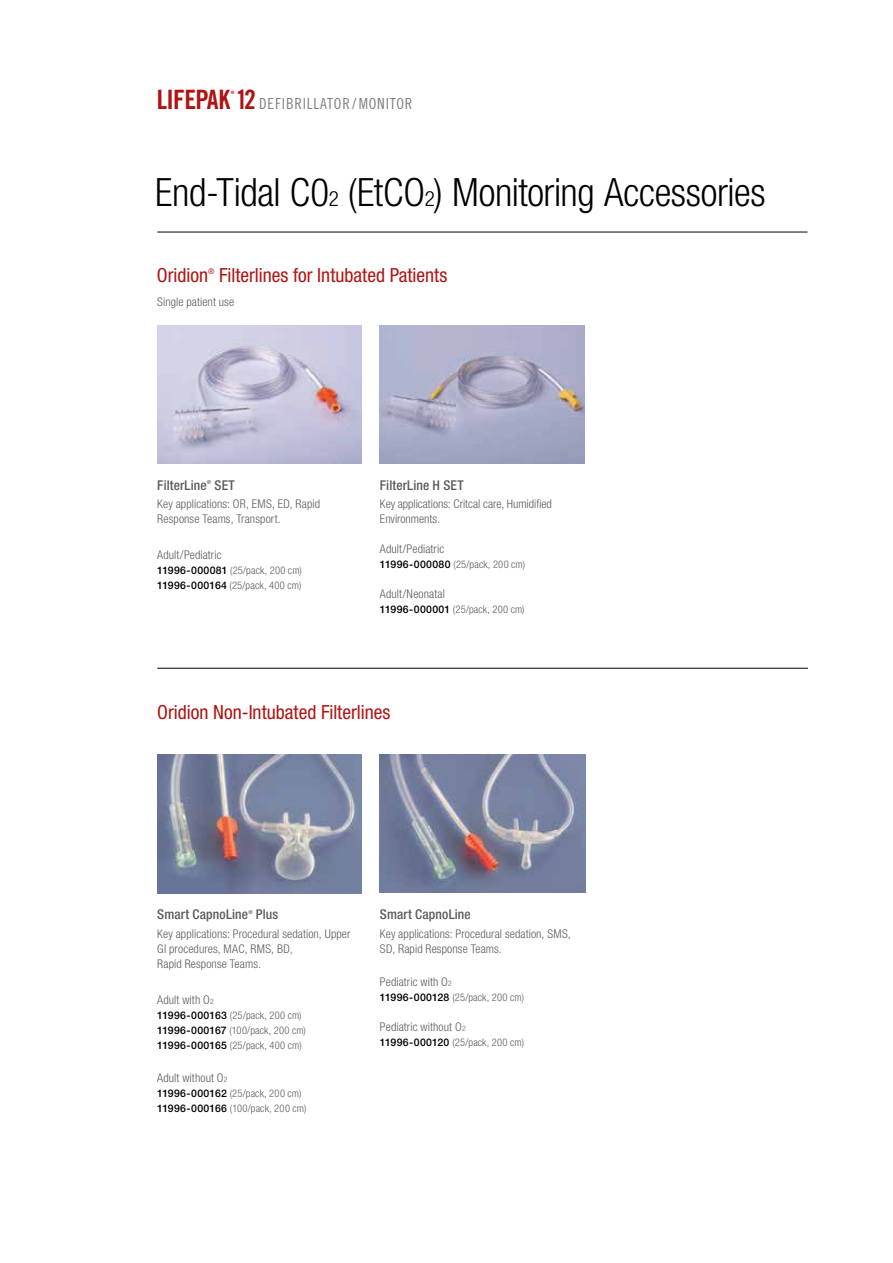
<style>
.page{position:relative;width:893px;height:1263px;background:#fff}
.page>*{position:absolute;margin:0;border:0;box-sizing:border-box;transform-origin:0 0}
.t1{font:300 condensed 39px "Helvetica Neue LTW1 G";letter-spacing:-.01em;color:#000}
.t2{font:26.7px "Trade Gothic LT Std Bd Cn 20";letter-spacing:-.025em;color:#af1413}
.t3{font:condensed 19.5px "Helvetica Neue LTW1 G";color:#af1413}
.t4{font:15.3px "Trade Gothic LT Std Cn 18";letter-spacing:.05em;color:#7f8181}
.t5{font:500 condensed 13.5px "Helvetica Neue LTW1 G";letter-spacing:.01em;color:#5a5c5b}
.t6{font:300 condensed 12px/15px "Helvetica Neue LTW1 G";letter-spacing:.01em;color:#5a5c5b}
.t7{font:300 condensed 10.5px/15px "Helvetica Neue LTW1 G";letter-spacing:.015em;color:#5a5c5b}
.t8{font:condensed 7.8px "Helvetica Neue LTW1 G";color:#af1413}
.t9{font:500 condensed 5.4px "Helvetica Neue LTW1 G";color:#5a5c5b}
.t10{font:4.65px "Trade Gothic LT Std Bd Cn 20";color:#af1413}
.s1{font-family:"Trade Gothic LT Std Bd Cn 20";font-size:26.7px;color:#af1413}
.s2{font-size:21px}
.s3{font-weight:500;font-stretch:normal;color:#000}
.s4{font-size:7.5px}
</style>
<div class="page">
<hr style="left:157px;top:232px;width:650px;height:1px;background:#000">
<img style="left:157px;top:325px;width:205px;height:138px">
<img style="left:157px;top:754px;width:205px;height:139px">
<img style="left:380px;top:754px;width:205px;height:139px">
<img style="left:380px;top:325px;width:204px;height:139px">
<hr style="left:157px;top:668px;width:651px;height:1px;background:#000">
<h2 class="t2" style="left:157px;top:84px;width:75px">LIFEPAK</h2>
<p class="t10" style="left:231px;top:89px;width:5px">®</p>
<p class="t4" style="left:236px;top:95px;width:178px"><span class="s1">12</span> DEFIBRILLATOR/MONITOR</p>
<h1 class="t1" style="left:155px;top:170px;width:612px">End-Tidal C0<span class="s2">2</span> (EtCO<span class="s2">2</span>) Monitoring Accessories</h1>
<h3 class="t3" style="left:157px;top:264px;width:53px">Oridion</h3>
<p class="t8" style="left:208px;top:267px;width:8px">®</p>
<h3 class="t3" style="left:219px;top:264px;width:230px">Filterlines for Intubated Patients</h3>
<p class="t6" style="left:157px;top:294px;width:78px">Single patient use</p>
<p class="t5" style="left:157px;top:477px;width:51px">FilterLine</p>
<p class="t9" style="left:207px;top:479px;width:6px">®</p>
<p class="t5" style="left:214px;top:477px;width:22px">SET</p>
<p class="t6" style="left:157px;top:496px;width:164px">Key applications: OR, EMS, ED, Rapid<br>Response Teams, Transport.</p>
<p class="t6" style="left:157px;top:548px;width:66px">Adult/Pediatric</p>
<p class="t7" style="left:157px;top:563px;width:146px"><span class="s3">11996-000081</span> (25/pack, 200 cm)<br><span class="s3">11996-000164</span> (25/pack, 400 cm)</p>
<p class="t5" style="left:380px;top:477px;width:85px">FilterLine H SET</p>
<p class="t6" style="left:380px;top:496px;width:174px">Key applications: Critcal care, Humidified<br>Environments.</p>
<p class="t6" style="left:380px;top:541px;width:66px">Adult/Pediatric</p>
<p class="t7" style="left:380px;top:557px;width:147px"><span class="s3">11996-000080</span> (25/pack, 200 cm)</p>
<p class="t6" style="left:380px;top:586px;width:67px">Adult/Neonatal</p>
<p class="t7" style="left:380px;top:602px;width:146px"><span class="s3">11996-000001</span> (25/pack, 200 cm)</p>
<h3 class="t3" style="left:157px;top:701px;width:235px">Oridion Non-Intubated Filterlines</h3>
<p class="t5" style="left:157px;top:906px;width:92px">Smart CapnoLine</p>
<p class="t9" style="left:248px;top:908px;width:6px">®</p>
<p class="t5" style="left:256px;top:906px;width:24px">Plus</p>
<p class="t6" style="left:157px;top:926px;width:195px">Key applications: Procedural sedation, Upper<br>GI procedures, MAC, RMS, BD,<br>Rapid Response Teams.</p>
<p class="t6" style="left:157px;top:992px;width:58px">Adult with O<span class="s4">2</span></p>
<p class="t7" style="left:157px;top:1008px;width:150px"><span class="s3">11996-000163</span> (25/pack, 200 cm)<br><span class="s3">11996-000167</span> (100/pack, 200 cm)<br><span class="s3">11996-000165</span> (25/pack, 400 cm)</p>
<p class="t6" style="left:157px;top:1070px;width:72px">Adult without O<span class="s4">2</span></p>
<p class="t7" style="left:157px;top:1086px;width:151px"><span class="s3">11996-000162</span> (25/pack, 200 cm)<br><span class="s3">11996-000166</span> (100/pack, 200 cm)</p>
<p class="t5" style="left:380px;top:906px;width:92px">Smart CapnoLine</p>
<p class="t6" style="left:380px;top:926px;width:192px">Key applications: Procedural sedation, SMS,<br>SD, Rapid Response Teams.</p>
<p class="t6" style="left:380px;top:974px;width:73px">Pediatric with O<span class="s4">2</span></p>
<p class="t7" style="left:380px;top:990px;width:146px"><span class="s3">11996-000128</span> (25/pack, 200 cm)</p>
<p class="t6" style="left:380px;top:1019px;width:87px">Pediatric without O<span class="s4">2</span></p>
<p class="t7" style="left:380px;top:1035px;width:146px"><span class="s3">11996-000120</span> (25/pack, 200 cm)</p>
</div>
